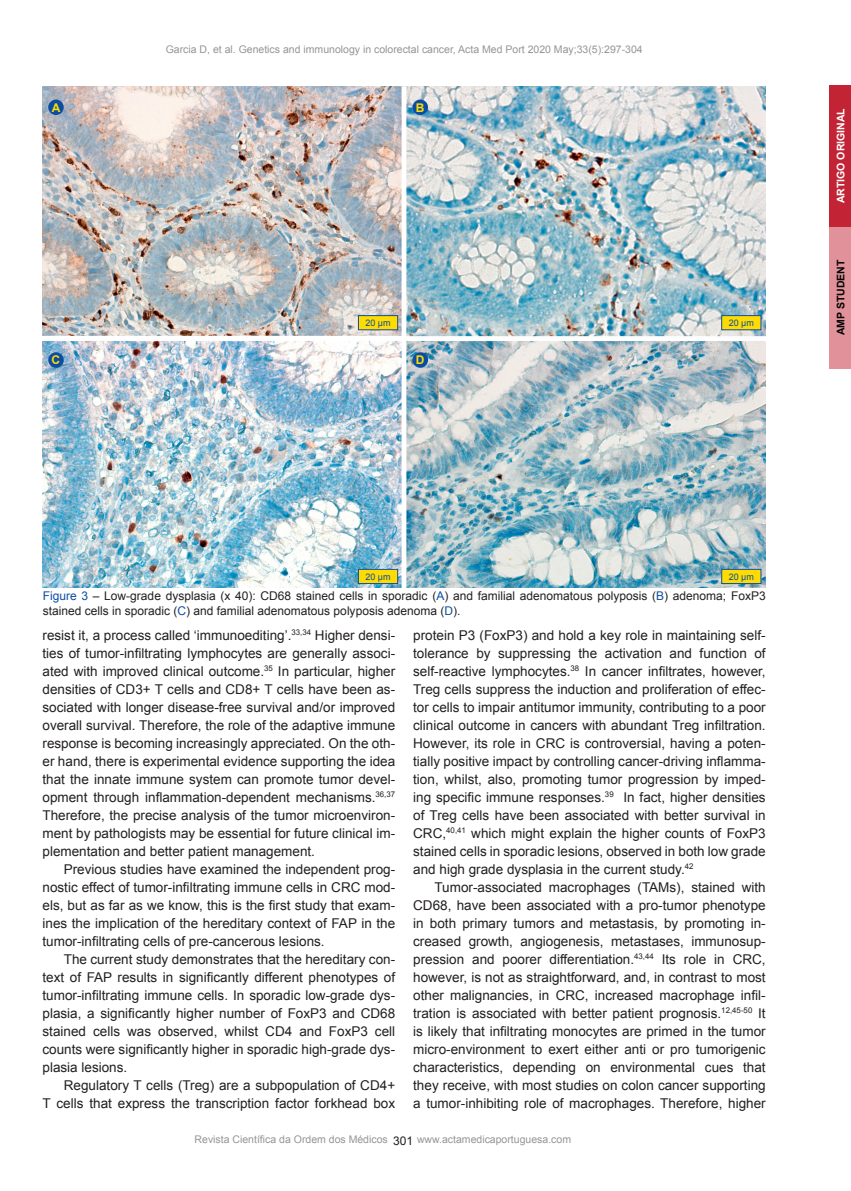
<style>
.page{position:relative;width:851px;height:1191px;background:#fff}
.page>*{position:absolute;margin:0;border:0;box-sizing:border-box;transform-origin:0 0}
.t1{font:13.5px/18px "Arial";color:#231f20;text-align:justify}
.t2{font:12px/15px "Arial";color:#231f20}
.t3{font:700 12px "Arial";color:#ffdc01}
.t4{font:10.5px "Arial";color:#939598}
.t5{font:700 10.5px "Arial";color:#fff}
.t6{font:700 10.5px "Arial";color:#040503}
.t7{font:9px "Arial";color:#0d4da1}
.s1{color:#0d4da1}
</style>
<div class="page">
<div style="left:829px;top:85px;width:22px;height:142px;background:#c22436"></div>
<div style="left:829px;top:227px;width:22px;height:141px;background:#e0919a"></div>
<img style="left:43px;top:87px;width:722px;height:501px">
<div style="left:48px;top:99px;width:16px;height:16px;background:#0d4da1;border-radius:50%"></div>
<div style="left:48px;top:352px;width:16px;height:16px;background:#0d4da1;border-radius:50%"></div>
<div style="left:412px;top:99px;width:16px;height:16px;background:#0d4da1;border-radius:50%"></div>
<div style="left:412px;top:352px;width:16px;height:16px;background:#0d4da1;border-radius:50%"></div>
<div style="left:358px;top:315px;width:40px;height:15px;background:#ffdc01"></div>
<div style="left:358px;top:315px;width:40px;height:15px;border:1px solid #0d4da1"></div>
<div style="left:358px;top:569px;width:40px;height:14px;background:#ffdc01"></div>
<div style="left:358px;top:569px;width:40px;height:15px;border:1px solid #0d4da1"></div>
<div style="left:721px;top:315px;width:40px;height:15px;background:#ffdc01"></div>
<div style="left:721px;top:315px;width:40px;height:15px;border:1px solid #0d4da1"></div>
<div style="left:721px;top:569px;width:40px;height:14px;background:#ffdc01"></div>
<div style="left:721px;top:569px;width:40px;height:15px;border:1px solid #0d4da1"></div>
<p class="t3" style="left:52px;top:99px;width:10px">A</p>
<p class="t3" style="left:52px;top:351px;width:10px">C</p>
<p class="t4" style="left:166px;top:42px;width:478px">Garcia D, et al. Genetics and immunology in colorectal cancer, Acta Med Port 2020 May;33(5):297-304</p>
<p class="t3" style="left:416px;top:99px;width:10px">B</p>
<p class="t7" style="left:365px;top:317px;width:27px">20 μm</p>
<p class="t3" style="left:416px;top:351px;width:10px">D</p>
<p class="t7" style="left:728px;top:317px;width:27px">20 μm</p>
<p class="t5" style="left:833px;top:203px;width:97px;rotate:-90deg">ARTIGO ORIGINAL</p>
<p class="t6" style="left:833px;top:335px;width:77px;rotate:-90deg">AMP STUDENT</p>
<p class="t7" style="left:365px;top:570px;width:27px">20 μm</p>
<p class="t7" style="left:728px;top:570px;width:27px">20 μm</p>
<p class="t2" style="left:43px;top:588px;width:724px"><span class="s1">Figure 3</span> – Low-grade dysplasia (x 40): CD68 stained cells in sporadic (<span class="s1">A</span>) and familial adenomatous polyposis (<span class="s1">B</span>) adenoma; FoxP3 stained cells in sporadic (<span class="s1">C</span>) and familial adenomatous polyposis adenoma (<span class="s1">D</span>).</p>
<p class="t1" style="left:43px;top:626px;width:354px">resist it, a process called ‘immunoediting’.<sup>33,34</sup> Higher densi&shy;ties of tumor-infiltrating lymphocytes are generally associ&shy;ated with improved clinical outcome.<sup>35</sup> In particular, higher densities of CD3+ T cells and CD8+ T cells have been as&shy;sociated with longer disease-free survival and/or improved overall survival. Therefore, the role of the adaptive immune response is becoming increasingly appreciated. On the oth&shy;er hand, there is experimental evidence supporting the idea that the innate immune system can promote tumor devel&shy;opment through inflammation-dependent mechanisms.<sup>36,37<br></sup>Therefore, the precise analysis of the tumor microenviron&shy;ment by pathologists may be essential for future clinical im&shy;plementation and better patient management.</p>
<p class="t1" style="left:43px;top:860px;width:354px;text-indent:21px">Previous studies have examined the independent prog&shy;nostic effect of tumor-infiltrating immune cells in CRC mod&shy;els, but as far as we know, this is the first study that exam&shy;ines the implication of the hereditary context of FAP in the tumor-infiltrating cells of pre-cancerous lesions.</p>
<p class="t1" style="left:43px;top:950px;width:354px;text-indent:21px">The current study demonstrates that the hereditary con&shy;text of FAP results in significantly different phenotypes of tumor-infiltrating immune cells. In sporadic low-grade dys&shy;plasia, a significantly higher number of FoxP3 and CD68 stained cells was observed, whilst CD4 and FoxP3 cell counts were significantly higher in sporadic high-grade dys&shy;plasia lesions.</p>
<p class="t1" style="left:43px;top:1075px;width:354px;text-align:right">Regulatory T cells (Treg) are a subpopulation of CD4+<br>T cells that express the transcription factor forkhead box</p>
<p class="t1" style="left:413px;top:625px;width:354px">protein P3 (FoxP3) and hold a key role in maintaining self&shy;tolerance by suppressing the activation and function of self-reactive lymphocytes.<sup>38</sup> In cancer infiltrates, however, Treg cells suppress the induction and proliferation of effec&shy;tor cells to impair antitumor immunity, contributing to a poor clinical outcome in cancers with abundant Treg infiltration.<br>However, its role in CRC is controversial, having a poten&shy;tially positive impact by controlling cancer-driving inflamma&shy;tion, whilst, also, promoting tumor progression by imped&shy;ing specific immune responses.<sup>39</sup> In fact, higher densities of Treg cells have been associated with better survival in CRC,<sup>40,41</sup> which might explain the higher counts of FoxP3 stained cells in sporadic lesions, observed in both low grade and high grade dysplasia in the current study.<sup>42</sup></p>
<p class="t1" style="left:413px;top:878px;width:354px;text-indent:21px">Tumor-associated macrophages (TAMs), stained with CD68, have been associated with a pro-tumor phenotype in both primary tumors and metastasis, by promoting in&shy;creased growth, angiogenesis, metastases, immunosup&shy;pression and poorer differentiation.<sup>43,44</sup> Its role in CRC, however, is not as straightforward, and, in contrast to most other malignancies, in CRC, increased macrophage infil&shy;tration is associated with better patient prognosis.<sup>12,45-50</sup> It is likely that infiltrating monocytes are primed in the tumor micro-environment to exert either anti or pro tumorigenic characteristics, depending on environmental cues that they receive, with most studies on colon cancer supporting a tumor-inhibiting role of macrophages. Therefore, higher</p>
<p class="t4" style="left:195px;top:1132px;width:195px">Revista Científica da Ordem dos Médicos</p>
<p class="t4" style="left:417px;top:1132px;width:156px">www.actamedicaportuguesa.com</p>
<p class="t2" style="left:393px;top:1133px;width:22px">301</p>
</div>
